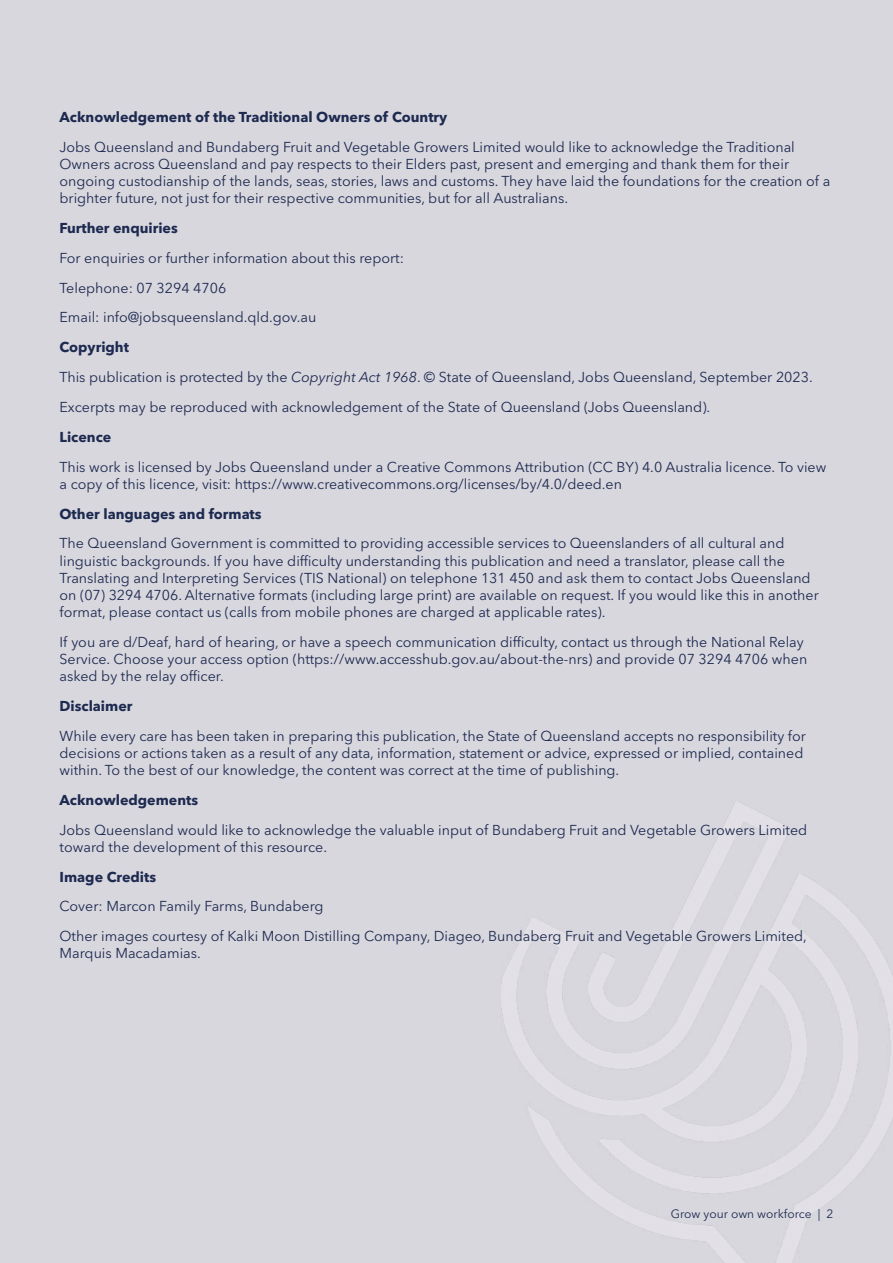
<style>
.page{position:relative;width:893px;height:1263px;background:#d9d7de}
.page>*{position:absolute;margin:0;border:0;box-sizing:border-box;transform-origin:0 0}
.t1{font:14.25px/17.1px "Avenir Next LT Pro";color:#1d2a50}
.t2{font:700 14.25px "Avenir Next LT Pro";color:#1d2a50}
.t3{font:12px "Avenir Next LT Pro";color:#1d2a50}
.s1{font-weight:700}
.s2{font-style:italic}
</style>
<div class="page">
<p class="t2" style="left:60px;top:108px;width:389px">Acknowledgement of the Traditional Owners of Country</p>
<p class="t1" style="left:60px;top:138px;width:772px">Jobs Queensland and Bundaberg Fruit and Vegetable Growers Limited would like to acknowledge the Traditional Owners across Queensland and pay respects to their Elders past, present and emerging and thank them for their ongoing custodianship of the lands, seas, stories, laws and customs. They have laid the foundations for the creation of a brighter future, not just for their respective communities, but for all Australians.</p>
<p class="t2" style="left:60px;top:219px;width:120px">Further enquiries</p>
<p class="t1" style="left:60px;top:243px;width:346px;line-height:29.8px">For enquiries or further information about this report:<br>Telephone: 07 3294 4706<br>Email: info@jobsqueensland.qld.gov.au</p>
<p class="t1" style="left:60px;top:332px;width:755px;line-height:29.8px"><span class="s1">Copyright<br></span>This publication is protected by the <span class="s2">Copyright Act 1968</span>. © State of Queensland, Jobs Queensland, September 2023.<br>Excerpts may be reproduced with acknowledgement of the State of Queensland (Jobs Queensland).</p>
<p class="t2" style="left:60px;top:428px;width:53px">Licence</p>
<p class="t1" style="left:60px;top:458px;width:768px">This work is licensed by Jobs Queensland under a Creative Commons Attribution (CC BY) 4.0 Australia licence. To view a copy of this licence, visit: https://www.creativecommons.org/licenses/by/4.0/deed.en</p>
<p class="t2" style="left:60px;top:505px;width:204px">Other languages and formats</p>
<p class="t1" style="left:60px;top:535px;width:761px">The Queensland Government is committed to providing accessible services to Queenslanders of all cultural and linguistic backgrounds. If you have difficulty understanding this publication and need a translator, please call the Translating and Interpreting Services (TIS National) on telephone 131 450 and ask them to contact Jobs Queensland on (07) 3294 4706. Alternative formats (including large print) are available on request. If you would like this in another format, please contact us (calls from mobile phones are charged at applicable rates).</p>
<p class="t1" style="left:60px;top:633px;width:749px">If you are d/Deaf, hard of hearing, or have a speech communication difficulty, contact us through the National Relay<br>Service. Choose your access option (https://www.accesshub.gov.au/about-the-nrs) and provide 07 3294 4706 when asked by the relay officer.</p>
<p class="t2" style="left:60px;top:697px;width:74px">Disclaimer</p>
<p class="t1" style="left:60px;top:727px;width:748px">While every care has been taken in preparing this publication, the State of Queensland accepts no responsibility for decisions or actions taken as a result of any data, information, statement or advice, expressed or implied, contained within. To the best of our knowledge, the content was correct at the time of publishing.</p>
<p class="t2" style="left:60px;top:791px;width:140px">Acknowledgements</p>
<p class="t1" style="left:60px;top:821px;width:749px">Jobs Queensland would like to acknowledge the valuable input of Bundaberg Fruit and Vegetable Growers Limited toward the development of this resource.</p>
<p class="t2" style="left:60px;top:868px;width:98px">Image Credits</p>
<p class="t1" style="left:60px;top:891px;width:749px;line-height:29.8px">Cover: Marcon Family Farms, Bundaberg<br>Other images courtesy of Kalki Moon Distilling Company, Diageo, Bundaberg Fruit and Vegetable Growers Limited,</p>
<p class="t1" style="left:60px;top:945px;width:143px">Marquis Macadamias.</p>
<p class="t3" style="left:671px;top:1207px;width:164px">Grow your own workforce | 2</p>
</div>
